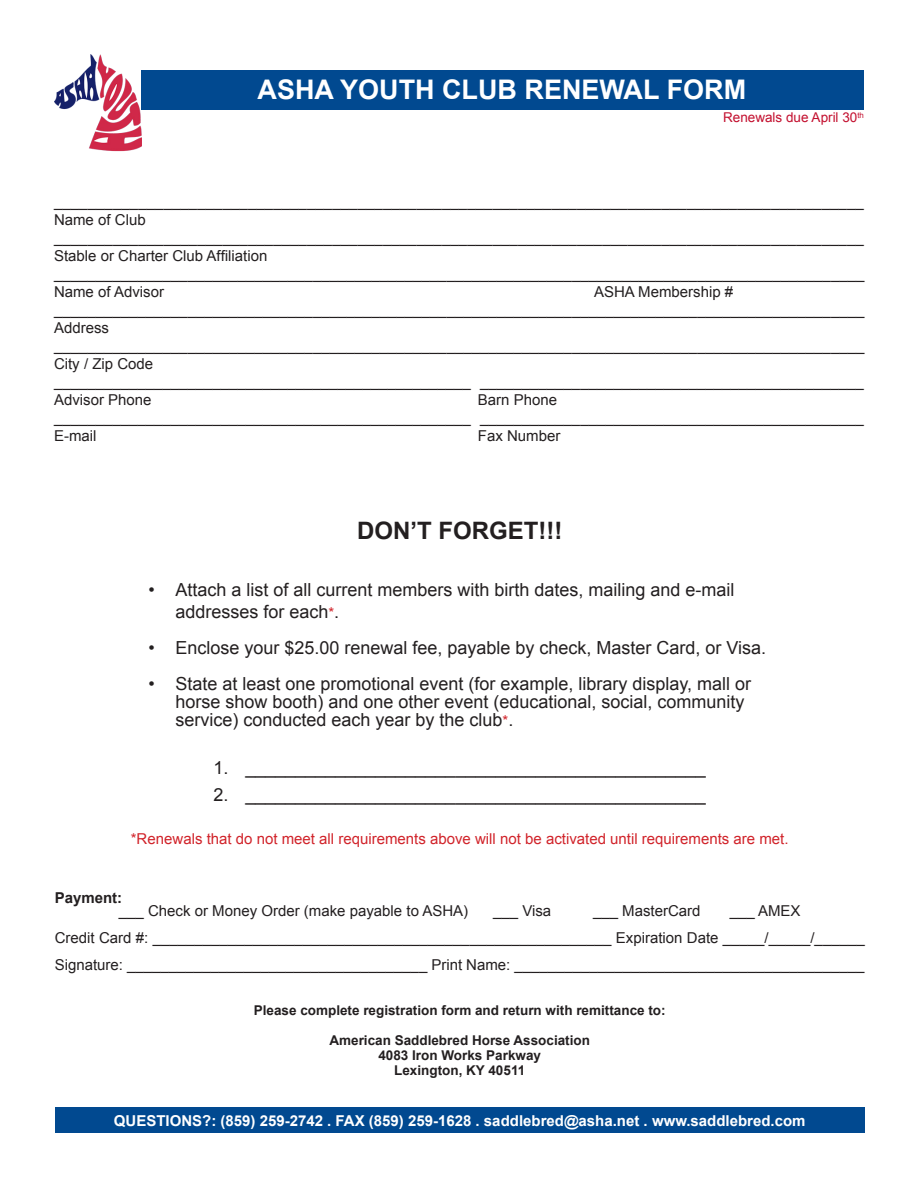
<style>
.page{position:relative;width:918px;height:1188px;background:#fff}
.page>*{position:absolute;margin:0;border:0;box-sizing:border-box;transform-origin:0 0}
.t1{font:700 27px "Arial";color:#fff}
.t2{font:700 24px "Arial";color:#231f20}
.t3{font:18px/18px "Arial";color:#231f20}
.t4{font:15px "Arial";color:#231f20}
.t5{font:15px "Arial";color:#d1232a}
.t6{font:700 15px "Arial";color:#fff}
.t7{font:700 15px "Arial";color:#231f20}
.t8{font:700 13.5px "Arial";color:#231f20}
.t9{font:13.5px "Arial";color:#c3102f}
.s1{font-size:15px;color:#d1232a}
</style>
<div class="page">
<div style="left:141px;top:70px;width:723px;height:40px;background:#014990"></div>
<div style="left:55px;top:1108px;width:810px;height:25px;background:#014990"></div>
<img style="left:54px;top:54px;width:87px;height:98px">
<p class="t1" style="left:258px;top:71px;width:490px">ASHA YOUTH CLUB RENEWAL FORM</p>
<p class="t9" style="left:723px;top:109px;width:142px">Renewals due April 30<sup>th</sup></p>
<p class="t4" style="left:54px;top:192px;width:811px">________________________________________________________________________________________________</p>
<p class="t4" style="left:54px;top:210px;width:93px">Name of Club</p>
<p class="t4" style="left:54px;top:228px;width:811px">________________________________________________________________________________________________</p>
<p class="t4" style="left:54px;top:246px;width:215px">Stable or Charter Club Affiliation</p>
<p class="t4" style="left:54px;top:264px;width:812px">_________________________________________________________________________________________________</p>
<p class="t4" style="left:54px;top:282px;width:112px">Name of Advisor</p>
<p class="t4" style="left:594px;top:282px;width:141px">ASHA Membership #</p>
<p class="t4" style="left:54px;top:300px;width:812px">_________________________________________________________________________________________________</p>
<p class="t4" style="left:54px;top:318px;width:57px">Address</p>
<p class="t4" style="left:54px;top:336px;width:812px">_________________________________________________________________________________________________</p>
<p class="t4" style="left:54px;top:354px;width:101px">City / Zip Code</p>
<p class="t4" style="left:54px;top:372px;width:811px">__________________________________________________ ______________________________________________</p>
<p class="t4" style="left:54px;top:390px;width:99px">Advisor Phone</p>
<p class="t4" style="left:478px;top:390px;width:81px">Barn Phone</p>
<p class="t4" style="left:54px;top:408px;width:811px">__________________________________________________ ______________________________________________</p>
<p class="t4" style="left:54px;top:426px;width:44px">E-mail</p>
<p class="t4" style="left:478px;top:426px;width:84px">Fax Number</p>
<p class="t2" style="left:357px;top:514px;width:207px">DON’T FORGET!!!</p>
<p class="t3" style="left:175px;top:579px;width:561px;line-height:21.6px;text-indent:-27px">• Attach a list of all current members with birth dates, mailing and e-mail addresses for each<span class="s1">*</span>.</p>
<p class="t3" style="left:148px;top:639px;width:619px">• Enclose your $25.00 renewal fee, payable by check, Master Card, or Visa.</p>
<p class="t3" style="left:175px;top:675px;width:577px;text-indent:-27px">• State at least one promotional event (for example, library display, mall or horse show booth) and one other event (educational, social, community service) conducted each year by the club<span class="s1">*</span>.</p>
<p class="t3" style="left:214px;top:759px;width:494px">1. ______________________________________________</p>
<p class="t3" style="left:214px;top:786px;width:494px">2. ______________________________________________</p>
<p class="t5" style="left:131px;top:829px;width:659px">*Renewals that do not meet all requirements above will not be activated until requirements are met.</p>
<p class="t7" style="left:55px;top:888px;width:69px">Payment:</p>
<p class="t4" style="left:119px;top:901px;width:351px">___ Check or Money Order (make payable to ASHA)</p>
<p class="t4" style="left:493px;top:901px;width:60px">___ Visa</p>
<p class="t4" style="left:593px;top:901px;width:109px">___ MasterCard</p>
<p class="t4" style="left:730px;top:901px;width:72px">___ AMEX</p>
<p class="t4" style="left:55px;top:928px;width:811px">Credit Card #: _______________________________________________________ Expiration Date _____/_____/______</p>
<p class="t4" style="left:55px;top:955px;width:811px">Signature: ____________________________________ Print Name: __________________________________________</p>
<p class="t8" style="left:254px;top:1002px;width:413px">Please complete registration form and return with remittance to:</p>
<p class="t8" style="left:329px;top:1032px;width:262px">American Saddlebred Horse Association</p>
<p class="t8" style="left:378px;top:1047px;width:164px">4083 Iron Works Parkway</p>
<p class="t8" style="left:394px;top:1062px;width:133px">Lexington, KY 40511</p>
<p class="t6" style="left:114px;top:1111px;width:693px">QUESTIONS?: (859) 259-2742 . FAX (859) 259-1628 . saddlebred@asha.net . www.saddlebred.com</p>
</div>
